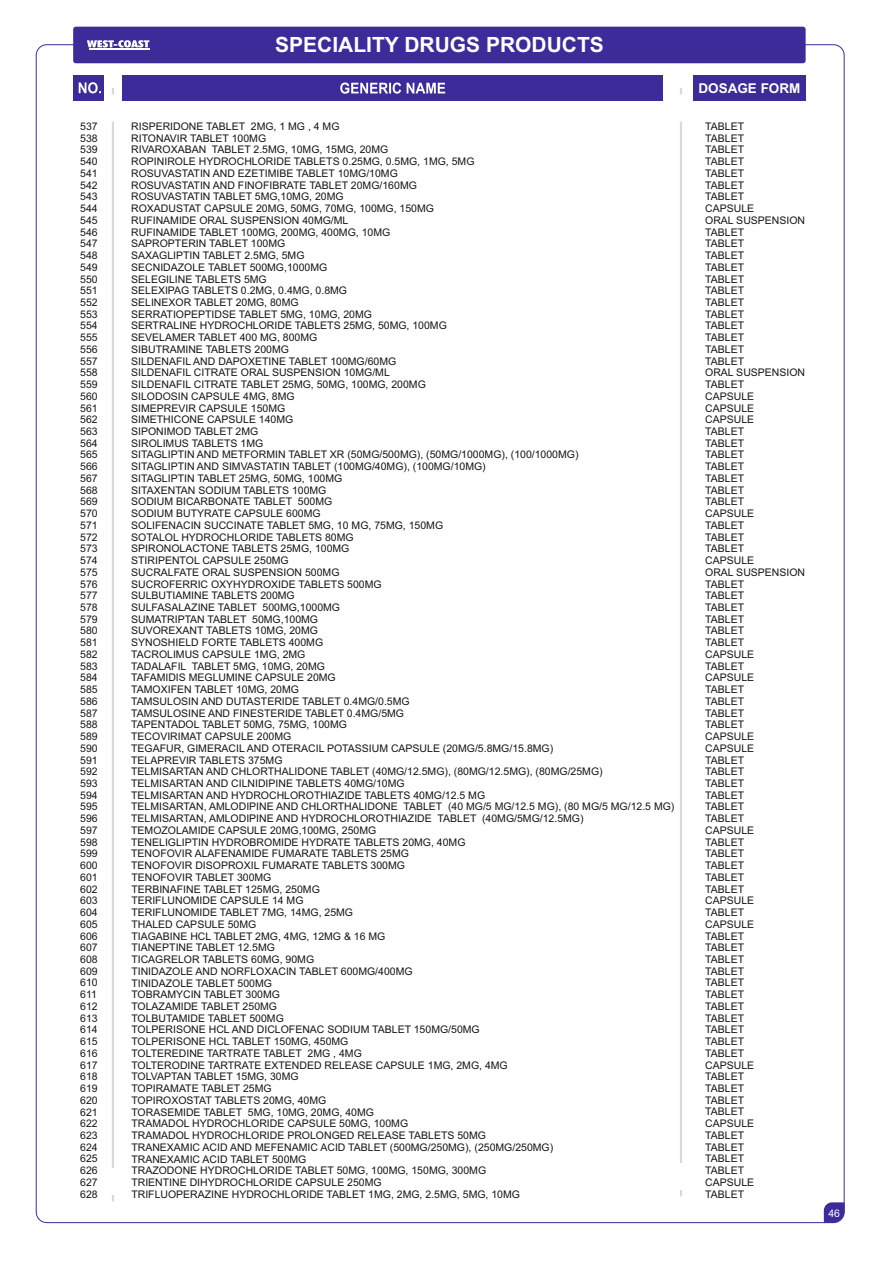
<style>
.page{position:relative;width:893px;height:1263px;background:#fff}
.page>*{position:absolute;margin:0;border:0;box-sizing:border-box;transform-origin:0 0}
.t1{font:700 21px "Arial";color:#fff}
.t2{font:700 13.5px "Arial";color:#fff}
.t3{font:10.5px/11.7px "Arial";color:#151616}
.t4{font:10.5px "Arial";color:#fff}
</style>
<div class="page">
<svg style="left:112px;top:1195px;width:2px;height:6px"></svg>
<svg style="left:112px;top:88px;width:2px;height:7px"></svg>
<hr style="left:112px;top:122px;width:2px;height:1046px;background:#d9d9da">
<svg style="left:680px;top:1190px;width:2px;height:6px"></svg>
<svg style="left:680px;top:88px;width:2px;height:7px"></svg>
<hr style="left:680px;top:122px;width:2px;height:1041px;background:#d9d9da">
<div style="left:73px;top:27px;width:733px;height:36px;background:#3c2b99;border-radius:3px"></div>
<svg style="left:87px;top:40px;width:62px;height:8px"></svg>
<hr style="left:89px;top:48px;width:60px;height:1px;background:#fff">
<hr style="left:89px;top:50px;width:60px;height:1px;background:#fff">
<div style="left:73px;top:75px;width:31px;height:26px;background:#3c2b99"></div>
<svg style="left:79px;top:82px;width:22px;height:11px"></svg>
<div style="left:122px;top:75px;width:541px;height:26px;background:#3c2b99"></div>
<svg style="left:340px;top:83px;width:105px;height:11px"></svg>
<div style="left:693px;top:75px;width:113px;height:26px;background:#3c2b99"></div>
<svg style="left:824px;top:1202px;width:21px;height:21px"></svg>
<h1 class="t1" style="left:275px;top:37px;width:330px">SPECIALITY DRUGS PRODUCTS</h1>
<p class="t2" style="left:698px;top:83px;width:104px">DOSAGE FORM</p>
<p class="t3" style="left:80px;top:121px;width:19px;text-align:justify">537<br>538<br>539<br>540<br>541<br>542<br>543<br>544<br>545<br>546<br>547<br>548<br>549<br>550<br>551<br>552<br>553<br>554<br>555<br>556<br>557<br>558<br>559<br>560<br>561<br>562<br>563<br>564<br>565<br>566<br>567<br>568<br>569<br>570<br>571<br>572<br>573<br>574<br>575<br>576<br>577<br>578<br>579<br>580<br>581<br>582<br>583<br>584<br>585<br>586<br>587<br>588<br>589<br>590</p>
<p class="t3" style="left:131px;top:121px;width:449px">RISPERIDONE TABLET 2MG, 1 MG , 4 MG<br>RITONAVIR TABLET 100MG<br>RIVAROXABAN TABLET 2.5MG, 10MG, 15MG, 20MG<br>ROPINIROLE HYDROCHLORIDE TABLETS 0.25MG, 0.5MG, 1MG, 5MG<br>ROSUVASTATIN AND EZETIMIBE TABLET 10MG/10MG<br>ROSUVASTATIN AND FINOFIBRATE TABLET 20MG/160MG<br>ROSUVASTATIN TABLET 5MG,10MG, 20MG<br>ROXADUSTAT CAPSULE 20MG, 50MG, 70MG, 100MG, 150MG<br>RUFINAMIDE ORAL SUSPENSION 40MG/ML<br>RUFINAMIDE TABLET 100MG, 200MG, 400MG, 10MG<br>SAPROPTERIN TABLET 100MG<br>SAXAGLIPTIN TABLET 2.5MG, 5MG<br>SECNIDAZOLE TABLET 500MG,1000MG<br>SELEGILINE TABLETS 5MG<br>SELEXIPAG TABLETS 0.2MG, 0.4MG, 0.8MG<br>SELINEXOR TABLET 20MG, 80MG<br>SERRATIOPEPTIDSE TABLET 5MG, 10MG, 20MG<br>SERTRALINE HYDROCHLORIDE TABLETS 25MG, 50MG, 100MG<br>SEVELAMER TABLET 400 MG, 800MG<br>SIBUTRAMINE TABLETS 200MG<br>SILDENAFIL AND DAPOXETINE TABLET 100MG/60MG<br>SILDENAFIL CITRATE ORAL SUSPENSION 10MG/ML<br>SILDENAFIL CITRATE TABLET 25MG, 50MG, 100MG, 200MG<br>SILODOSIN CAPSULE 4MG, 8MG<br>SIMEPREVIR CAPSULE 150MG<br>SIMETHICONE CAPSULE 140MG<br>SIPONIMOD TABLET 2MG<br>SIROLIMUS TABLETS 1MG<br>SITAGLIPTIN AND METFORMIN TABLET XR (50MG/500MG), (50MG/1000MG), (100/1000MG)<br>SITAGLIPTIN AND SIMVASTATIN TABLET (100MG/40MG), (100MG/10MG)<br>SITAGLIPTIN TABLET 25MG, 50MG, 100MG<br>SITAXENTAN SODIUM TABLETS 100MG<br>SODIUM BICARBONATE TABLET 500MG<br>SODIUM BUTYRATE CAPSULE 600MG<br>SOLIFENACIN SUCCINATE TABLET 5MG, 10 MG, 75MG, 150MG<br>SOTALOL HYDROCHLORIDE TABLETS 80MG<br>SPIRONOLACTONE TABLETS 25MG, 100MG<br>STIRIPENTOL CAPSULE 250MG<br>SUCRALFATE ORAL SUSPENSION 500MG<br>SUCROFERRIC OXYHYDROXIDE TABLETS 500MG<br>SULBUTIAMINE TABLETS 200MG<br>SULFASALAZINE TABLET 500MG,1000MG<br>SUMATRIPTAN TABLET 50MG,100MG<br>SUVOREXANT TABLETS 10MG, 20MG<br>SYNOSHIELD FORTE TABLETS 400MG<br>TACROLIMUS CAPSULE 1MG, 2MG<br>TADALAFIL TABLET 5MG, 10MG, 20MG<br>TAFAMIDIS MEGLUMINE CAPSULE 20MG<br>TAMOXIFEN TABLET 10MG, 20MG<br>TAMSULOSIN AND DUTASTERIDE TABLET 0.4MG/0.5MG<br>TAMSULOSINE AND FINESTERIDE TABLET 0.4MG/5MG<br>TAPENTADOL TABLET 50MG, 75MG, 100MG<br>TECOVIRIMAT CAPSULE 200MG<br>TEGAFUR, GIMERACIL AND OTERACIL POTASSIUM CAPSULE (20MG/5.8MG/15.8MG)</p>
<p class="t3" style="left:705px;top:121px;width:101px">TABLET<br>TABLET<br>TABLET<br>TABLET<br>TABLET<br>TABLET<br>TABLET<br>CAPSULE<br>ORAL SUSPENSION<br>TABLET<br>TABLET<br>TABLET<br>TABLET<br>TABLET<br>TABLET<br>TABLET<br>TABLET<br>TABLET<br>TABLET<br>TABLET<br>TABLET<br>ORAL SUSPENSION<br>TABLET<br>CAPSULE<br>CAPSULE<br>CAPSULE<br>TABLET<br>TABLET<br>TABLET<br>TABLET<br>TABLET<br>TABLET<br>TABLET<br>CAPSULE<br>TABLET<br>TABLET<br>TABLET<br>CAPSULE<br>ORAL SUSPENSION<br>TABLET<br>TABLET<br>TABLET<br>TABLET<br>TABLET<br>TABLET<br>CAPSULE<br>TABLET<br>CAPSULE<br>TABLET<br>TABLET<br>TABLET<br>TABLET<br>CAPSULE<br>CAPSULE</p>
<p class="t3" style="left:80px;top:755px;width:19px;text-align:justify">591<br>592<br>593<br>594<br>595<br>596<br>597<br>598<br>599<br>600</p>
<p class="t3" style="left:131px;top:755px;width:545px">TELAPREVIR TABLETS 375MG<br>TELMISARTAN AND CHLORTHALIDONE TABLET (40MG/12.5MG), (80MG/12.5MG), (80MG/25MG)<br>TELMISARTAN AND CILNIDIPINE TABLETS 40MG/10MG<br>TELMISARTAN AND HYDROCHLOROTHIAZIDE TABLETS 40MG/12.5 MG<br>TELMISARTAN, AMLODIPINE AND CHLORTHALIDONE TABLET (40 MG/5 MG/12.5 MG), (80 MG/5 MG/12.5 MG)<br>TELMISARTAN, AMLODIPINE AND HYDROCHLOROTHIAZIDE TABLET (40MG/5MG/12.5MG)<br>TEMOZOLAMIDE CAPSULE 20MG,100MG, 250MG<br>TENELIGLIPTIN HYDROBROMIDE HYDRATE TABLETS 20MG, 40MG<br>TENOFOVIR ALAFENAMIDE FUMARATE TABLETS 25MG<br>TENOFOVIR DISOPROXIL FUMARATE TABLETS 300MG</p>
<p class="t3" style="left:705px;top:755px;width:51px">TABLET<br>TABLET<br>TABLET<br>TABLET<br>TABLET<br>TABLET<br>CAPSULE<br>TABLET<br>TABLET<br>TABLET</p>
<p class="t3" style="left:80px;top:872px;width:19px;text-align:justify">601<br>602<br>603<br>604<br>605<br>606<br>607<br>608<br>609<br>610<br>611<br>612<br>613<br>614<br>615<br>616<br>617<br>618<br>619<br>620<br>621<br>622<br>623<br>624<br>625<br>626<br>627<br>628</p>
<p class="t3" style="left:705px;top:872px;width:51px">TABLET<br>TABLET<br>CAPSULE<br>TABLET<br>CAPSULE<br>TABLET<br>TABLET<br>TABLET<br>TABLET<br>TABLET<br>TABLET<br>TABLET<br>TABLET<br>TABLET<br>TABLET<br>TABLET<br>CAPSULE<br>TABLET<br>TABLET<br>TABLET<br>TABLET<br>CAPSULE<br>TABLET<br>TABLET<br>TABLET<br>TABLET<br>CAPSULE<br>TABLET</p>
<p class="t3" style="left:131px;top:872px;width:423px">TENOFOVIR TABLET 300MG<br>TERBINAFINE TABLET 125MG, 250MG<br>TERIFLUNOMIDE CAPSULE 14 MG<br>TERIFLUNOMIDE TABLET 7MG, 14MG, 25MG<br>THALED CAPSULE 50MG<br>TIAGABINE HCL TABLET 2MG, 4MG, 12MG &amp; 16 MG<br>TIANEPTINE TABLET 12.5MG<br>TICAGRELOR TABLETS 60MG, 90MG<br>TINIDAZOLE AND NORFLOXACIN TABLET 600MG/400MG<br>TINIDAZOLE TABLET 500MG<br>TOBRAMYCIN TABLET 300MG<br>TOLAZAMIDE TABLET 250MG<br>TOLBUTAMIDE TABLET 500MG<br>TOLPERISONE HCL AND DICLOFENAC SODIUM TABLET 150MG/50MG TOLPERISONE HCL TABLET 150MG, 450MG<br>TOLTEREDINE TARTRATE TABLET 2MG , 4MG<br>TOLTERODINE TARTRATE EXTENDED RELEASE CAPSULE 1MG, 2MG, 4MG TOLVAPTAN TABLET 15MG, 30MG<br>TOPIRAMATE TABLET 25MG<br>TOPIROXOSTAT TABLETS 20MG, 40MG<br>TORASEMIDE TABLET 5MG, 10MG, 20MG, 40MG<br>TRAMADOL HYDROCHLORIDE CAPSULE 50MG, 100MG<br>TRAMADOL HYDROCHLORIDE PROLONGED RELEASE TABLETS 50MG TRANEXAMIC ACID AND MEFENAMIC ACID TABLET (500MG/250MG), (250MG/250MG)<br>TRANEXAMIC ACID TABLET 500MG<br>TRAZODONE HYDROCHLORIDE TABLET 50MG, 100MG, 150MG, 300MG<br>TRIENTINE DIHYDROCHLORIDE CAPSULE 250MG<br>TRIFLUOPERAZINE HYDROCHLORIDE TABLET 1MG, 2MG, 2.5MG, 5MG, 10MG</p>
<p class="t4" style="left:828px;top:1209px;width:13px">46</p>
</div>
